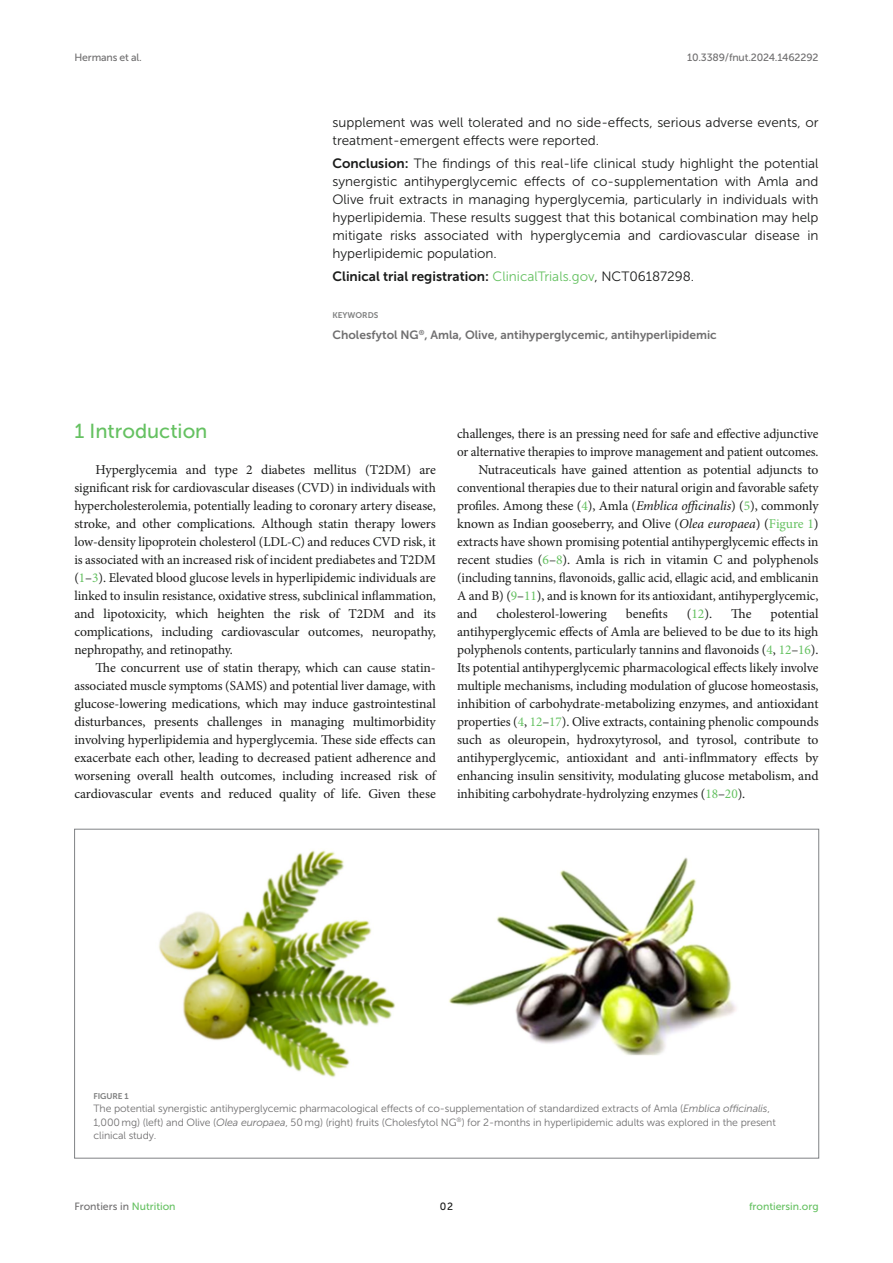
<style>
.page{position:relative;width:893px;height:1263px;background:#fff}
.page>*{position:absolute;margin:0;border:0;box-sizing:border-box;transform-origin:0 0}
.HEAD_1{font:20.25px "Museo Sans 500";color:#65c161}
.TEXT{font:13.5px/18px "Minion Pro";letter-spacing:-.01em;color:#1b1c1b;text-align:justify}
.TEXT_FLUSH{font:13.5px/18px "Minion Pro";letter-spacing:-.01em;color:#1b1c1b;text-align:justify}
.ABS_HEAD{font:13.5px/18px "Museo Sans 300";color:#1b1c1b}
.ABS_HEAD-2{font:13.5px "Museo Sans 700";color:#1b1c1b}
.KEYWORD{font:12px "Museo Sans 700";color:#706f70}
.FIG_LEG{font:10.5px/13.5px "Museo Sans 300";letter-spacing:-.01em;color:#706f70}
.t1{font:10.5px "Museo Sans 500";letter-spacing:-.015em;color:#706f70}
.t2{font:10.5px "Museo Sans 500";color:#65c161}
.t3{font:10.5px "Museo Sans 500";color:#1b1c1b}
.KEYWORD_HD{font:8.25px "Museo Sans 700";color:#7e7f7f}
.FIG_HD{font:8.25px "Museo Sans 700";letter-spacing:-.01em;color:#7e7f7f}
.s1{font-family:"Museo Sans 700"}
.s2{font-family:"Museo Sans 300";color:#65c161}
.s3{font-family:"Museo Sans 300"}
.s4{color:#65c161}
.s5{font-style:italic}
</style>
<div class="page">
<img style="left:158px;top:850px;width:578px;height:228px">
<p class="t1" style="left:74px;top:51px;width:69px">Hermans et al.</p>
<p class="t1" style="left:687px;top:51px;width:133px">10.3389/fnut.2024.1462292</p>
<p class="ABS_HEAD" style="left:332px;top:113px;width:488px">supplement was well tolerated and no side-effects, serious adverse events, or treatment-emergent effects were reported.</p>
<p class="ABS_HEAD" style="left:332px;top:154px;width:488px;text-align:justify"><span class="s1">Conclusion:</span> The findings of this real-life clinical study highlight the potential synergistic antihyperglycemic effects of co-supplementation with Amla and Olive fruit extracts in managing hyperglycemia, particularly in individuals with hyperlipidemia. These results suggest that this botanical combination may help mitigate risks associated with hyperglycemia and cardiovascular disease in hyperlipidemic population.</p>
<p class="ABS_HEAD-2" style="left:332px;top:269px;width:363px">Clinical trial registration: <span class="s2">ClinicalTrials.gov</span><span class="s3">, NCT06187298.</span></p>
<p class="KEYWORD_HD" style="left:332px;top:311px;width:47px">KEYWORDS</p>
<p class="KEYWORD" style="left:332px;top:328px;width:386px">Cholesfytol NG<sup>®</sup>, Amla, Olive, antihyperglycemic, antihyperlipidemic</p>
<p class="HEAD_1" style="left:74px;top:420px;width:135px">1 Introduction</p>
<p class="TEXT_FLUSH" style="left:74px;top:461px;width:363px;text-indent:21px">Hyperglycemia and type 2 diabetes mellitus (T2DM) are significant risk for cardiovascular diseases (CVD) in individuals with hypercholesterolemia, potentially leading to coronary artery disease, stroke, and other complications. Although statin therapy lowers low-density lipoprotein cholesterol (LDL-C) and reduces CVD risk, it is associated with an increased risk of incident prediabetes and T2DM (<span class="s4">1</span>–<span class="s4">3</span>). Elevated blood glucose levels in hyperlipidemic individuals are linked to insulin resistance, oxidative stress, subclinical inflammation, and lipotoxicity, which heighten the risk of T2DM and its complications, including cardiovascular outcomes, neuropathy, nephropathy, and retinopathy.</p>
<p class="TEXT" style="left:74px;top:659px;width:363px;text-indent:21px">The concurrent use of statin therapy, which can cause statin&shy;associated muscle symptoms (SAMS) and potential liver damage, with glucose-lowering medications, which may induce gastrointestinal disturbances, presents challenges in managing multimorbidity involving hyperlipidemia and hyperglycemia. These side effects can exacerbate each other, leading to decreased patient adherence and worsening overall health outcomes, including increased risk of cardiovascular events and reduced quality of life. Given these</p>
<p class="TEXT" style="left:457px;top:425px;width:363px">challenges, there is an pressing need for safe and effective adjunctive or alternative therapies to improve management and patient outcomes.</p>
<p class="TEXT" style="left:457px;top:461px;width:363px;text-indent:21px">Nutraceuticals have gained attention as potential adjuncts to conventional therapies due to their natural origin and favorable safety profiles. Among these (<span class="s4">4</span>), Amla (<span class="s5">Emblica officinalis</span>) (<span class="s4">5</span>), commonly known as Indian gooseberry, and Olive (<span class="s5">Olea europaea</span>) (<span class="s4">Figure 1</span>) extracts have shown promising potential antihyperglycemic effects in recent studies (<span class="s4">6</span>–<span class="s4">8</span>). Amla is rich in vitamin C and polyphenols (including tannins, flavonoids, gallic acid, ellagic acid, and emblicanin A and B) (<span class="s4">9</span>–<span class="s4">11</span>), and is known for its antioxidant, antihyperglycemic, and</p>
<p class="TEXT" style="left:496px;top:605px;width:112px">cholesterol-lowering</p>
<p class="TEXT" style="left:626px;top:605px;width:43px">benefits</p>
<p class="TEXT" style="left:687px;top:605px;width:27px">(<span class="s4">12</span>).</p>
<p class="TEXT" style="left:731px;top:605px;width:22px">The</p>
<p class="TEXT" style="left:457px;top:605px;width:363px;text-indent:313px">potential antihyperglycemic effects of Amla are believed to be due to its high polyphenols contents, particularly tannins and flavonoids (<span class="s4">4</span>, <span class="s4">12</span>–<span class="s4">16</span>).<br>Its potential antihyperglycemic pharmacological effects likely involve multiple mechanisms, including modulation of glucose homeostasis, inhibition of carbohydrate-metabolizing enzymes, and antioxidant properties (<span class="s4">4</span>, <span class="s4">12</span>–<span class="s4">17</span>). Olive extracts, containing phenolic compounds such as oleuropein, hydroxytyrosol, and tyrosol, contribute to antihyperglycemic, antioxidant and anti-inflmmatory effects by enhancing insulin sensitivity, modulating glucose metabolism, and inhibiting carbohydrate-hydrolyzing enzymes (<span class="s4">18</span>–<span class="s4">20</span>).</p>
<p class="FIG_HD" style="left:94px;top:1091px;width:37px">FIGURE 1</p>
<p class="FIG_LEG" style="left:94px;top:1102px;width:684px">The potential synergistic antihyperglycemic pharmacological effects of co-supplementation of standardized extracts of Amla (<span class="s5">Emblica officinalis</span>,<br>1,000 mg) (left) and Olive (<span class="s5">Olea europaea</span>, 50 mg) (right) fruits (Cholesfytol NG<sup>®</sup>) for 2-months in hyperlipidemic adults was explored in the present clinical study.</p>
<p class="t1" style="left:74px;top:1200px;width:103px">Frontiers in <span class="s4">Nutrition</span></p>
<p class="t3" style="left:440px;top:1200px;width:15px">02</p>
<p class="t2" style="left:749px;top:1200px;width:71px">frontiersin.org</p>
</div>
